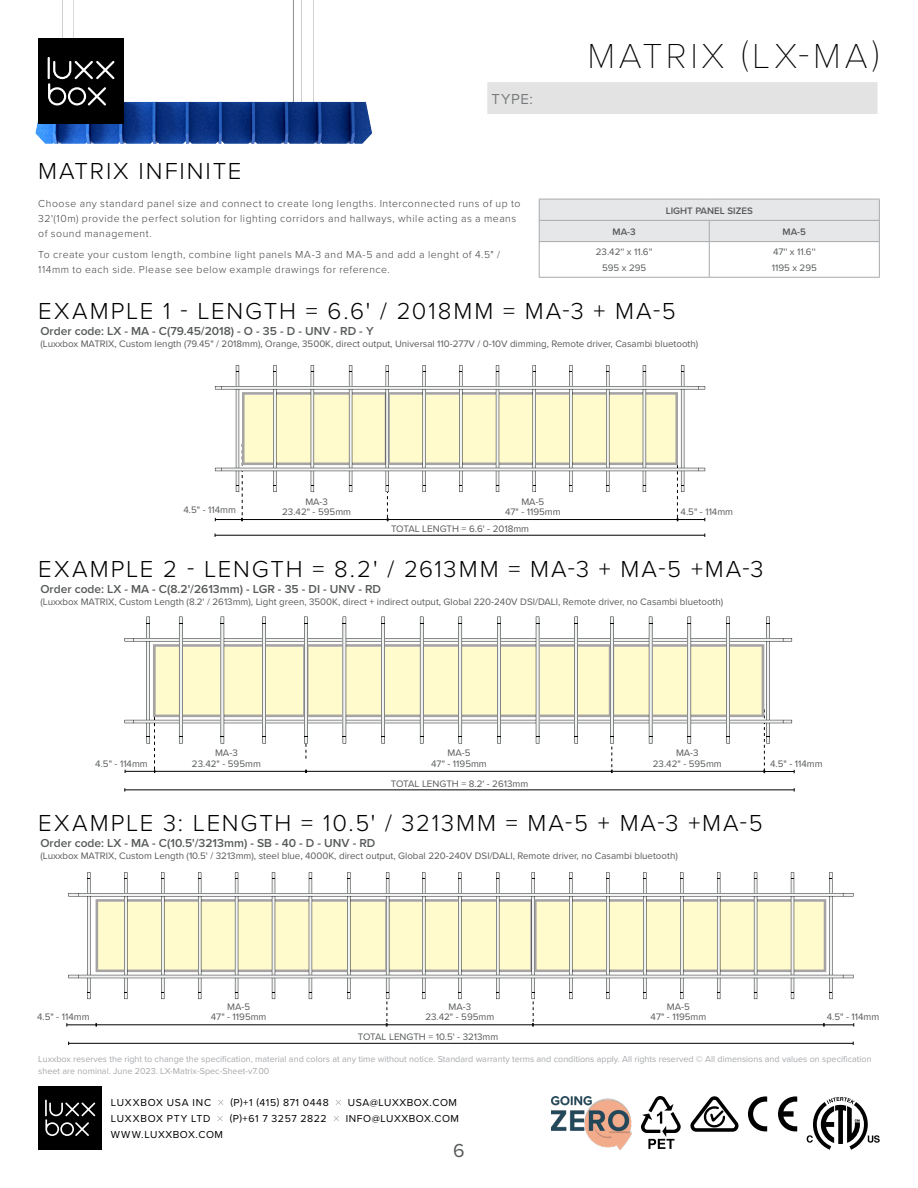
<style>
.page{position:relative;width:918px;height:1188px;background:#fff}
.page>*{position:absolute;margin:0;border:0;box-sizing:border-box;transform-origin:0 0}
.t1{font:100 36px "Proxima Nova T";letter-spacing:.1em;color:#000}
.t2{font:300 24px "Proxima Nova";letter-spacing:.08em;color:#000}
.t3{font:19.5px "Proxima Nova";color:#585a5b}
.t4{font:15px "Proxima Nova";color:#585a5b}
.t5{font:600 12px "Proxima Nova";color:#585a5b}
.t6{font:300 10.5px/15px "Proxima Nova";letter-spacing:.05em;color:#414042}
.t7{font:10.5px "Proxima Nova";letter-spacing:.05em;color:#000}
.t8{font:10.5px "Proxima Nova";letter-spacing:.07em;color:#000}
.t9{font:9.75px/10.5px "Proxima Nova";color:#585a5b;text-align:center}
.t10{font:600 9.75px "Proxima Nova";color:#585a5b}
.t11{font:9px/12px "Proxima Nova";color:#a7a9ac}
</style>
<div class="page">
<div style="left:38px;top:1086px;width:64px;height:64px;background:#000"></div>
<svg style="left:45px;top:1100px;width:50px;height:36px"></svg>
<svg style="left:218px;top:1100px;width:5px;height:5px"></svg>
<svg style="left:336px;top:1100px;width:5px;height:5px"></svg>
<svg style="left:217px;top:1116px;width:6px;height:5px"></svg>
<svg style="left:334px;top:1116px;width:5px;height:5px"></svg>
<svg style="left:641px;top:1096px;width:40px;height:53px"></svg>
<svg style="left:748px;top:1096px;width:19px;height:35px"></svg>
<svg style="left:778px;top:1096px;width:19px;height:35px"></svg>
<svg style="left:690px;top:1096px;width:49px;height:36px"></svg>
<img style="left:551px;top:1096px;width:81px;height:53px">
<svg style="left:807px;top:1097px;width:73px;height:53px"></svg>
<img style="left:35px;top:0;width:338px;height:144px">
<div style="left:487px;top:81px;width:391px;height:34px;background:#e3e3e4"></div>
<div style="left:486px;top:81px;width:393px;height:34px;border:2px solid #fff"></div>
<div style="left:38px;top:39px;width:86px;height:85px;background:#000"></div>
<svg style="left:48px;top:61px;width:67px;height:45px"></svg>
<hr style="left:48px;top:57px;width:2px;height:22px;background:#fff">
<svg style="left:539px;top:199px;width:341px;height:42px;background:#e3e4e5"></svg>
<hr style="left:539px;top:241px;width:170px;height:1px;background:#a7a9ac">
<hr style="left:539px;top:242px;width:1px;height:35px;background:#a7a9ac">
<hr style="left:709px;top:241px;width:171px;height:1px;background:#a7a9ac">
<hr style="left:709px;top:242px;width:1px;height:35px;background:#a7a9ac">
<hr style="left:879px;top:242px;width:1px;height:35px;background:#a7a9ac">
<hr style="left:539px;top:277px;width:170px;height:1px;background:#a7a9ac">
<hr style="left:709px;top:277px;width:171px;height:1px;background:#a7a9ac">
<hr style="left:125px;top:789px;width:669px;height:1px;background:#000">
<hr style="left:69px;top:1043px;width:784px;height:1px;background:#000">
<hr style="left:215px;top:535px;width:490px;height:1px;background:#000">
<svg style="left:215px;top:365px;width:490px;height:156px"></svg>
<svg style="left:125px;top:617px;width:670px;height:156px"></svg>
<svg style="left:66px;top:872px;width:788px;height:155px"></svg>
<h2 class="t2" style="left:38px;top:161px;width:205px">MATRIX INFINITE</h2>
<h3 class="t4" style="left:492px;top:93px;width:43px">TYPE:</h3>
<p class="t6" style="left:38px;top:197px;width:484px">Choose any standard panel size and connect to create long lengths. Interconnected runs of up to<br>32'(10m) provide the perfect solution for lighting corridors and hallways, while acting as a means of sound management.</p>
<p class="t6" style="left:38px;top:248px;width:463px">To create your custom length, combine light panels MA-3 and MA-5 and add a lenght of 4.5" /<br>114mm to each side. Please see below example drawings for reference.</p>
<h1 class="t1" style="left:587px;top:40px;width:294px">MATRIX (LX-MA)</h1>
<p class="t10" style="left:666px;top:206px;width:89px">LIGHT PANEL SIZES</p>
<p class="t10" style="left:613px;top:228px;width:25px">MA-3</p>
<p class="t10" style="left:783px;top:228px;width:25px">MA-5</p>
<p class="t9" style="left:596px;top:244px;width:58px;line-height:15.9px">23.42'' x 11.6''<br>595 x 295</p>
<p class="t9" style="left:772px;top:244px;width:47px;line-height:15.9px;text-align:left">47'' x 11.6''<br>1195 x 295</p>
<h2 class="t2" style="left:38px;top:301px;width:639px">EXAMPLE 1 - LENGTH = 6.6' / 2018MM = MA-3 + MA-5</h2>
<p class="t5" style="left:40px;top:326px;width:335px">Order code: LX - MA - C(79.45/2018) - O - 35 - D - UNV - RD - Y</p>
<p class="t9" style="left:40px;top:338px;width:659px">(Luxxbox MATRIX, Custom length (79.45" / 2018mm), Orange, 3500K, direct output, Universal 110-277V / 0-10V dimming, Remote driver, Casambi bluetooth)</p>
<p class="t9" style="left:305px;top:496px;width:24px">MA-3</p>
<p class="t9" style="left:505px;top:496px;width:57px">MA-5<br>47" - 1195mm</p>
<p class="t9" style="left:391px;top:524px;width:140px">TOTAL LENGTH = 6.6' - 2018mm</p>
<p class="t9" style="left:183px;top:505px;width:54px">4.5" - 114mm</p>
<p class="t9" style="left:282px;top:507px;width:70px">23.42" - 595mm</p>
<p class="t9" style="left:681px;top:507px;width:54px">4.5" - 114mm</p>
<h2 class="t2" style="left:38px;top:559px;width:727px">EXAMPLE 2 - LENGTH = 8.2' / 2613MM = MA-3 + MA-5 +MA-3</h2>
<p class="t5" style="left:40px;top:584px;width:342px">Order code: LX - MA - C(8.2'/2613mm) - LGR - 35 - DI - UNV - RD</p>
<p class="t9" style="left:40px;top:597px;width:684px">(Luxxbox MATRIX, Custom Length (8.2' / 2613mm), Light green, 3500K, direct + indirect output, Global 220-240V DSI/DALI, Remote driver, no Casambi bluetooth)</p>
<p class="t9" style="left:192px;top:748px;width:70px">MA-3<br>23.42" - 595mm</p>
<p class="t9" style="left:676px;top:748px;width:24px">MA-3</p>
<p class="t9" style="left:431px;top:748px;width:57px">MA-5<br>47" - 1195mm</p>
<p class="t9" style="left:95px;top:758px;width:54px">4.5" - 114mm</p>
<p class="t9" style="left:653px;top:758px;width:70px">23.42" - 595mm</p>
<p class="t9" style="left:391px;top:779px;width:139px">TOTAL LENGTH = 8.2' - 2613mm</p>
<p class="t9" style="left:770px;top:759px;width:54px">4.5" - 114mm</p>
<h2 class="t2" style="left:38px;top:813px;width:726px">EXAMPLE 3: LENGTH = 10.5' / 3213MM = MA-5 + MA-3 +MA-5</h2>
<p class="t5" style="left:40px;top:838px;width:336px">Order code: LX - MA - C(10.5'/3213mm) - SB - 40 - D - UNV - RD</p>
<p class="t9" style="left:40px;top:850px;width:639px">(Luxxbox MATRIX, Custom Length (10.5' / 3213mm), steel blue, 4000K, direct output, Global 220-240V DSI/DALI, Remote driver, no Casambi bluetooth)</p>
<p class="t9" style="left:37px;top:1012px;width:54px">4.5" - 114mm</p>
<p class="t9" style="left:211px;top:1001px;width:57px">MA-5<br>47" - 1195mm</p>
<p class="t9" style="left:425px;top:1001px;width:70px">MA-3<br>23.42" - 595mm</p>
<p class="t9" style="left:358px;top:1032px;width:142px">TOTAL LENGTH = 10.5' - 3213mm</p>
<p class="t9" style="left:651px;top:1001px;width:57px">MA-5<br>47" - 1195mm</p>
<p class="t9" style="left:827px;top:1012px;width:54px">4.5" - 114mm</p>
<p class="t11" style="left:38px;top:1053px;width:835px">Luxxbox reserves the right to change the specification, material and colors at any time without notice. Standard warranty terms and conditions apply. All rights reserved © All dimensions and values on specification sheet are nominal. June 2023. LX-Matrix-Spec-Sheet-v7.00</p>
<p class="t8" style="left:111px;top:1097px;width:102px">LUXXBOX USA INC</p>
<p class="t7" style="left:230px;top:1097px;width:100px">(P)+1 (415) 871 0448</p>
<p class="t7" style="left:348px;top:1097px;width:111px">USA@LUXXBOX.COM</p>
<p class="t8" style="left:111px;top:1113px;width:101px">LUXXBOX PTY LTD</p>
<p class="t7" style="left:230px;top:1113px;width:99px">(P)+61 7 3257 2822</p>
<p class="t7" style="left:346px;top:1113px;width:115px">INFO@LUXXBOX.COM</p>
<p class="t7" style="left:111px;top:1129px;width:114px">WWW.LUXXBOX.COM</p>
<h3 class="t3" style="left:453px;top:1141px;width:13px">6</h3>
</div>
